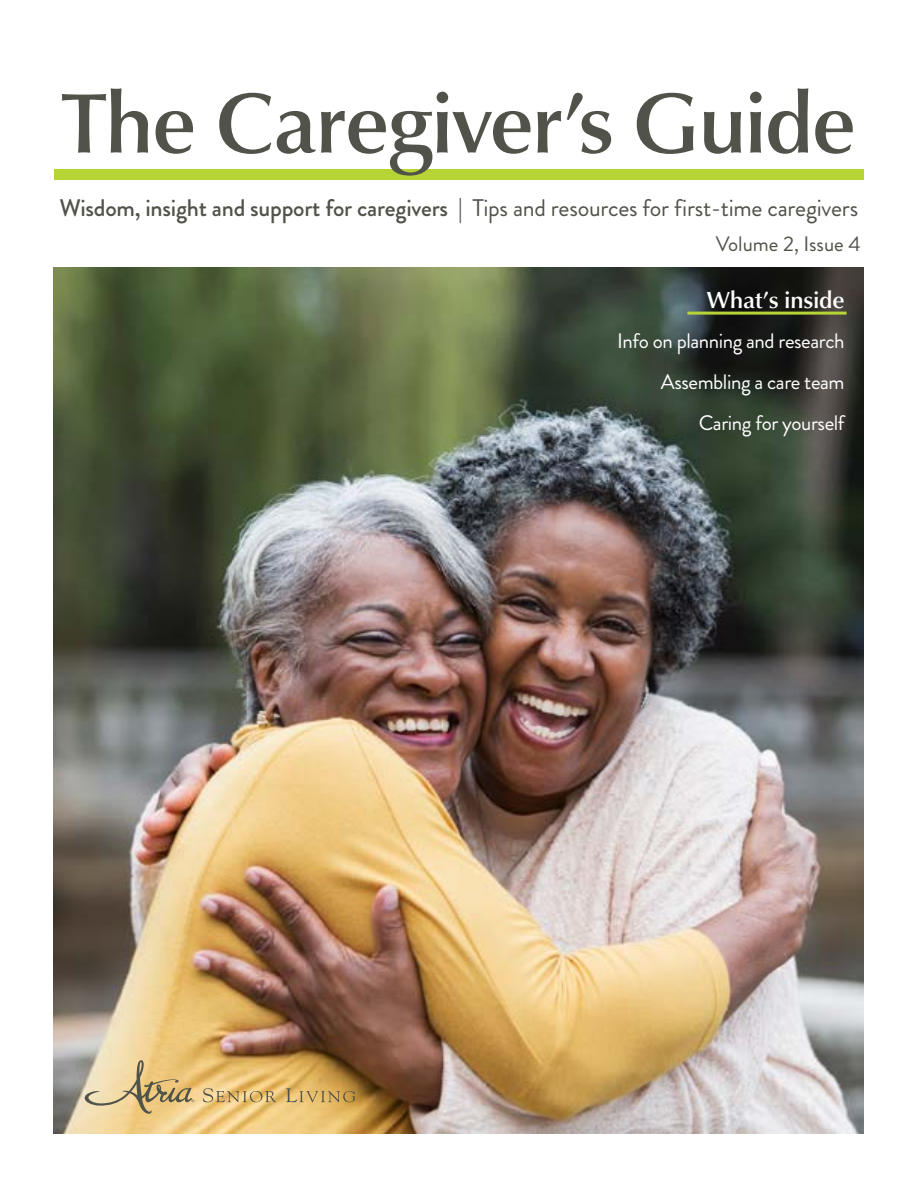
<style>
.page{position:relative;width:918px;height:1188px;background:#fff}
.page>*{position:absolute;margin:0;border:0;box-sizing:border-box;transform-origin:0 0}
.t1{font:500 87px "Classico URW";letter-spacing:-.015em;color:#51534a}
.t2{font:24px "Brandon Grotesque";letter-spacing:-.01em;color:#51534a}
.t3{font:500 24px "Classico URW";color:#fff}
.t4{font:21px "Brandon Grotesque";letter-spacing:-.02em;color:#fff}
.t5{font:21px "Brandon Grotesque";color:#51534a}
.s1{font-weight:500}
</style>
<div class="page">
<img style="left:54px;top:268px;width:810px;height:866px">
<svg style="left:203px;top:1088px;width:73px;height:14px"></svg>
<svg style="left:286px;top:1088px;width:70px;height:14px"></svg>
<svg style="left:85px;top:1060px;width:109px;height:54px;background:#d9c08b"></svg>
<div style="left:54px;top:169px;width:810px;height:11px;background:#b7d436"></div>
<hr style="left:687px;top:312px;width:160px;height:3px;background:#b7d438">
<h1 class="t1" style="left:62px;top:58px;width:795px">The Caregiver’s Guide</h1>
<p class="t2" style="left:59px;top:191px;width:800px"><span class="s1">Wisdom, insight and support for caregivers |</span> Tips and resources for first-time caregivers</p>
<p class="t5" style="left:716px;top:229px;width:147px">Volume 2, Issue 4</p>
<p class="t3" style="left:707px;top:282px;width:139px">What’s inside</p>
<p class="t4" style="left:617px;top:327px;width:229px">Info on planning and research</p>
<p class="t4" style="left:661px;top:367px;width:185px">Assembling a care team</p>
<p class="t4" style="left:699px;top:408px;width:147px">Caring for yourself</p>
</div>
